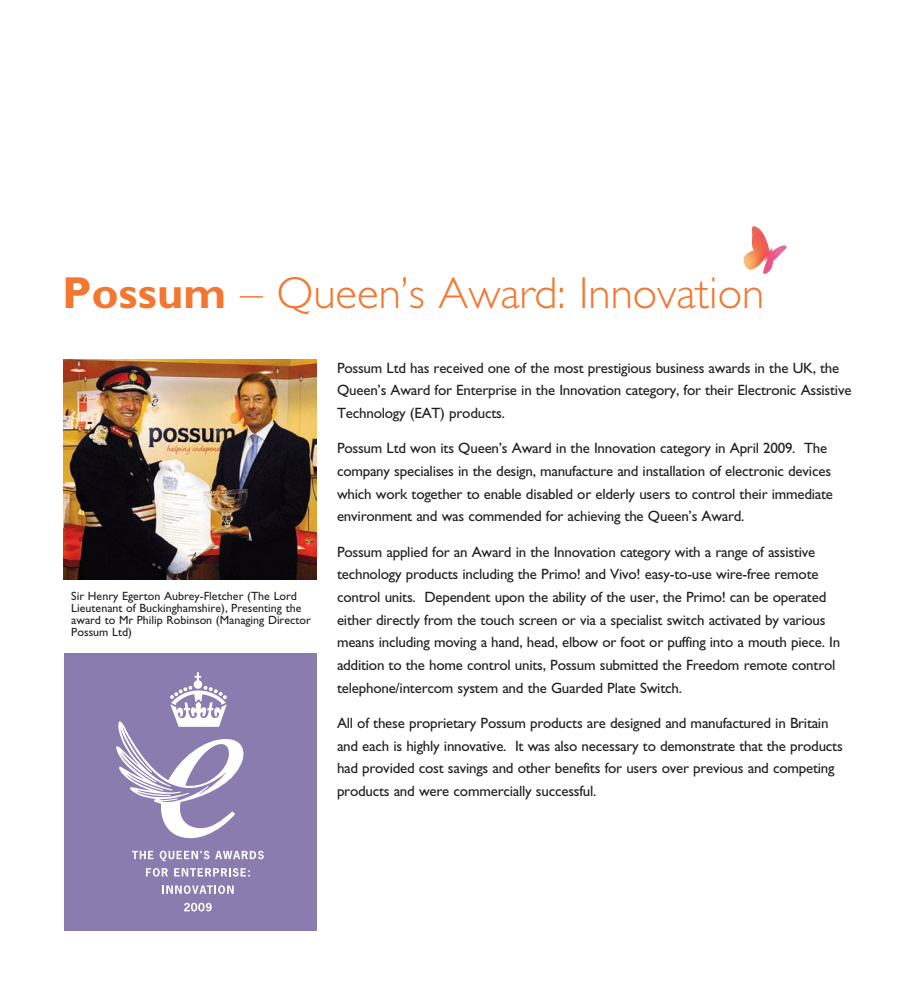
<style>
.page{position:relative;width:919px;height:995px;background:#fff}
.page>*{position:absolute;margin:0;border:0;box-sizing:border-box;transform-origin:0 0}
.t1{font:300 45px "Gill Sans";color:#f37730}
.t2{font:15px/22.6px "Gill Sans";letter-spacing:-.015em;color:#231f20}
.t3{font:12px/12px "Gill Sans";color:#231f20}
.s1{font-weight:700}
</style>
<div class="page">
<img style="left:743px;top:226px;width:43px;height:48px">
<div style="left:64px;top:653px;width:252px;height:278px;background:#8b7cb0"></div>
<svg style="left:116px;top:672px;width:127px;height:166px"></svg>
<svg style="left:132px;top:851px;width:21px;height:8px"></svg>
<svg style="left:160px;top:851px;width:49px;height:10px"></svg>
<svg style="left:215px;top:851px;width:49px;height:8px"></svg>
<svg style="left:146px;top:868px;width:22px;height:9px"></svg>
<svg style="left:174px;top:868px;width:76px;height:9px"></svg>
<svg style="left:162px;top:885px;width:72px;height:9px"></svg>
<svg style="left:184px;top:903px;width:28px;height:8px"></svg>
<img style="left:64px;top:359px;width:252px;height:220px">
<h1 class="t1" style="left:62px;top:266px;width:703px"><span class="s1">Possum</span> – Queen’s Award: Innovation</h1>
<p class="t3" style="left:71px;top:589px;width:241px">Sir Henry Egerton Aubrey-Fletcher (The Lord Lieutenant of Buckinghamshire), Presenting the award to Mr Philip Robinson (Managing Director Possum Ltd)</p>
<p class="t2" style="left:337px;top:356px;width:516px">Possum Ltd has received one of the most prestigious business awards in the UK, the<br>Queen’s Award for Enterprise in the Innovation category, for their Electronic Assistive<br>Technology (EAT) products.</p>
<p class="t2" style="left:337px;top:437px;width:497px">Possum Ltd won its Queen’s Award in the Innovation category in April 2009. The company specialises in the design, manufacture and installation of electronic devices which work together to enable disabled or elderly users to control their immediate environment and was commended for achieving the Queen’s Award.</p>
<p class="t2" style="left:337px;top:540px;width:504px">Possum applied for an Award in the Innovation category with a range of assistive technology products including the Primo! and Vivo! easy-to-use wire-free remote control units. Dependent upon the ability of the user, the Primo! can be operated either directly from the touch screen or via a specialist switch activated by various means including moving a hand, head, elbow or foot or puffing into a mouth piece. In addition to the home control units, Possum submitted the Freedom remote control telephone/intercom system and the Guarded Plate Switch.</p>
<p class="t2" style="left:337px;top:712px;width:507px">All of these proprietary Possum products are designed and manufactured in Britain and each is highly innovative. It was also necessary to demonstrate that the products had provided cost savings and other benefits for users over previous and competing products and were commercially successful.</p>
</div>
